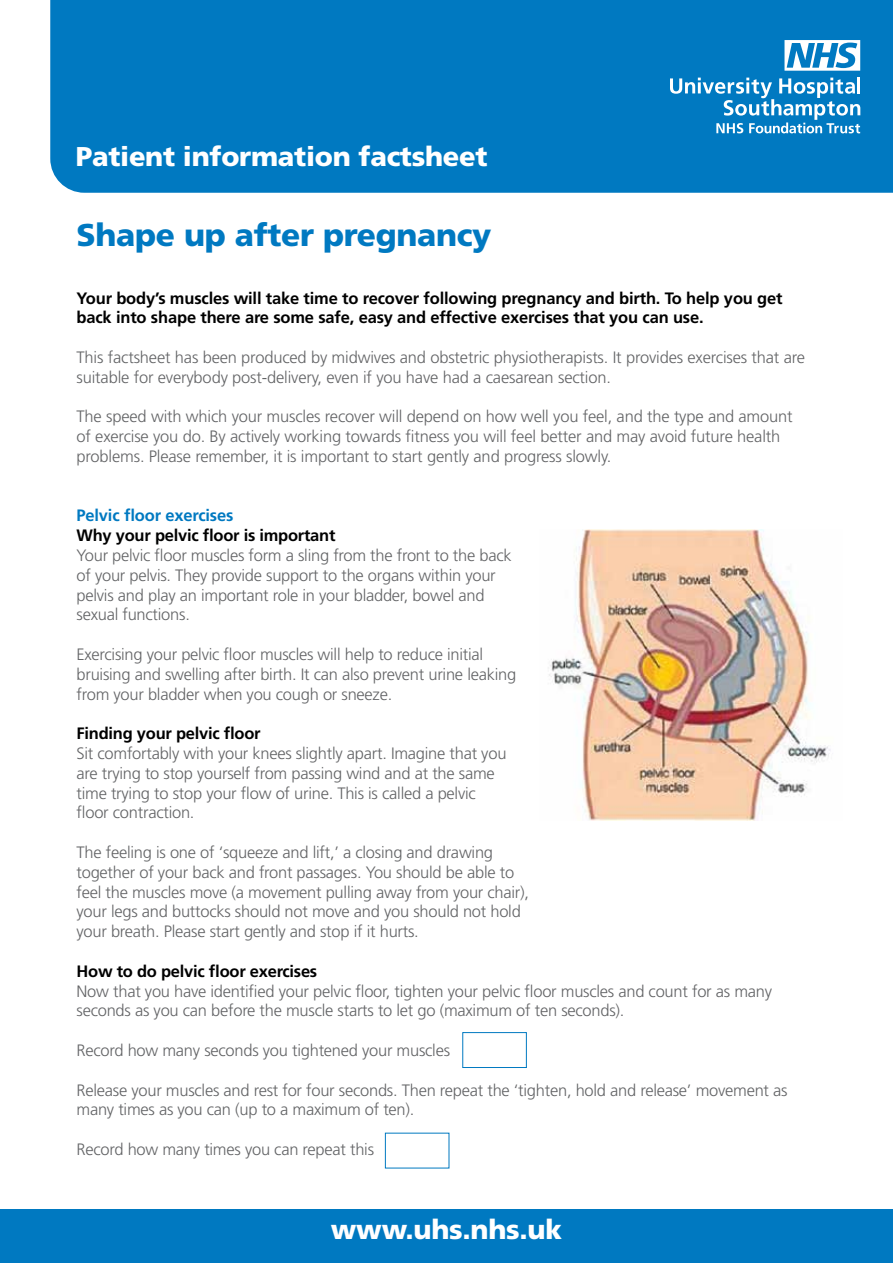
<style>
.page{position:relative;width:893px;height:1263px;background:#fff}
.page>*{position:absolute;margin:0;border:0;box-sizing:border-box;transform-origin:0 0}
.t1{font:900 31.5px "Frutiger";letter-spacing:-.01em;color:#0079c1}
.t2{font:900 27.15px "Frutiger";letter-spacing:-.01em;color:#fff}
.t3{font:300 16.5px/19.8px "Frutiger";letter-spacing:-.015em;color:#636466}
.t4{font:700 16.5px/19.8px "Frutiger";letter-spacing:-.01em;color:#000}
.t5{font:700 16.5px "Frutiger";letter-spacing:-.01em;color:#0079c1}
</style>
<div class="page">
<div style="left:0;top:1209px;width:893px;height:54px;background:#0079c1"></div>
<div style="left:50px;top:0;width:843px;height:193px;background:#0079c1"></div>
<svg style="left:784px;top:40px;width:76px;height:31px"></svg>
<hr style="left:857px;top:77px;width:3px;height:16px;background:#fff">
<svg style="left:670px;top:78px;width:190px;height:55px;background:#3e99d0"></svg>
<div style="left:462px;top:1032px;width:65px;height:36px;background:#fff;border:1px solid #0079c1"></div>
<img style="left:548px;top:529px;width:283px;height:292px">
<h2 class="t2" style="left:76px;top:140px;width:413px">Patient information factsheet</h2>
<h1 class="t1" style="left:77px;top:216px;width:416px">Shape up after pregnancy</h1>
<p class="t4" style="left:77px;top:288px;width:707px">Your body’s muscles will take time to recover following pregnancy and birth. To help you get back into shape there are some safe, easy and effective exercises that you can use.</p>
<p class="t3" style="left:77px;top:347px;width:730px">This factsheet has been produced by midwives and obstetric physiotherapists. It provides exercises that are suitable for everybody post-delivery, even if you have had a caesarean section.</p>
<p class="t3" style="left:77px;top:407px;width:718px">The speed with which your muscles recover will depend on how well you feel, and the type and amount of exercise you do. By actively working towards fitness you will feel better and may avoid future health problems. Please remember, it is important to start gently and progress slowly.</p>
<p class="t5" style="left:77px;top:506px;width:158px">Pelvic floor exercises</p>
<p class="t4" style="left:77px;top:525px;width:260px">Why your pelvic floor is important</p>
<p class="t3" style="left:77px;top:545px;width:437px">Your pelvic floor muscles form a sling from the front to the back of your pelvis. They provide support to the organs within your pelvis and play an important role in your bladder, bowel and sexual functions.</p>
<p class="t3" style="left:77px;top:644px;width:441px">Exercising your pelvic floor muscles will help to reduce initial bruising and swelling after birth. It can also prevent urine leaking from your bladder when you cough or sneeze.</p>
<p class="t4" style="left:77px;top:723px;width:186px">Finding your pelvic floor</p>
<p class="t3" style="left:77px;top:743px;width:431px">Sit comfortably with your knees slightly apart. Imagine that you are trying to stop yourself from passing wind and at the same time trying to stop your flow of urine. This is called a pelvic floor contraction.</p>
<p class="t3" style="left:77px;top:842px;width:454px">The feeling is one of ‘squeeze and lift,’ a closing and drawing together of your back and front passages. You should be able to feel the muscles move (a movement pulling away from your chair), your legs and buttocks should not move and you should not hold your breath. Please start gently and stop if it hurts.</p>
<p class="t4" style="left:77px;top:961px;width:242px">How to do pelvic floor exercises</p>
<p class="t3" style="left:77px;top:981px;width:697px">Now that you have identified your pelvic floor, tighten your pelvic floor muscles and count for as many seconds as you can before the muscle starts to let go (maximum of ten seconds).</p>
<p class="t3" style="left:77px;top:1040px;width:375px">Record how many seconds you tightened your muscles</p>
<p class="t3" style="left:77px;top:1080px;width:713px">Release your muscles and rest for four seconds. Then repeat the ‘tighten, hold and release’ movement as many times as you can (up to a maximum of ten).</p>
<p class="t3" style="left:77px;top:1139px;width:299px">Record how many times you can repeat this</p>
<h2 class="t2" style="left:331px;top:1213px;width:233px">www.uhs.nhs.uk</h2>
</div>
